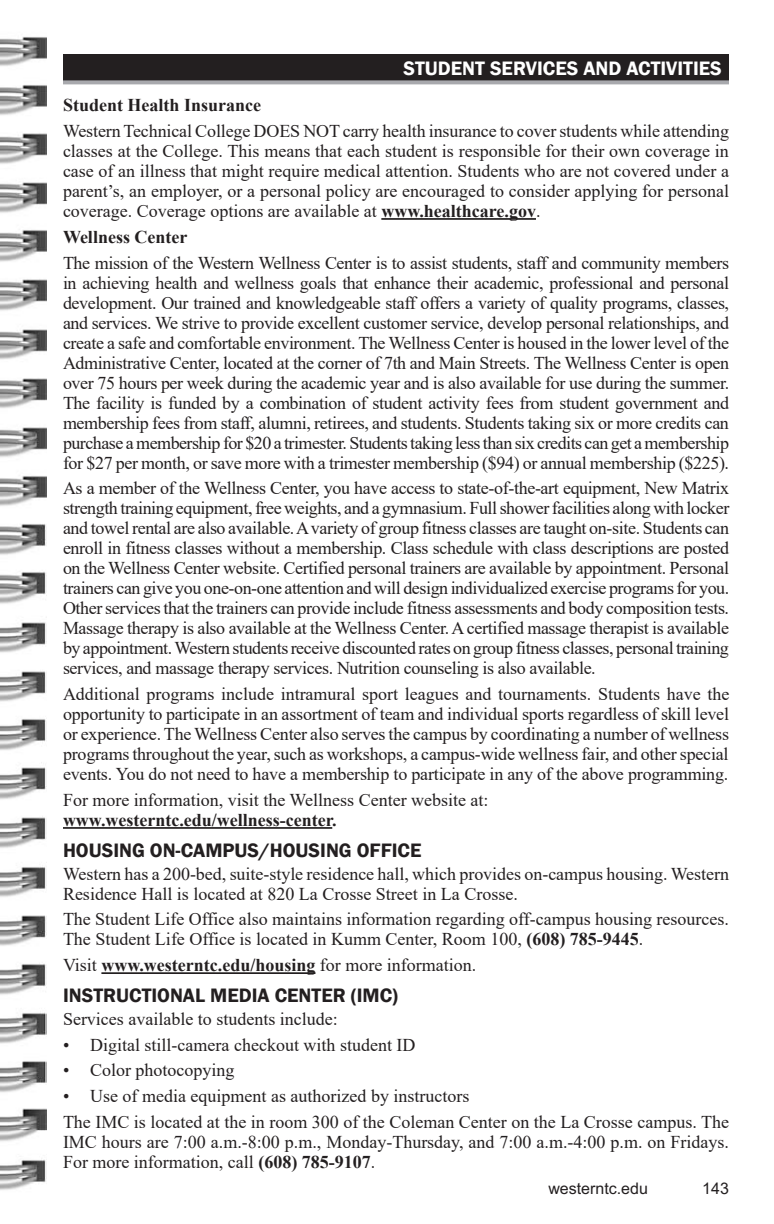
<style>
.page{position:relative;width:774px;height:1224px;background:#fff}
.page>*{position:absolute;margin:0;border:0;box-sizing:border-box;transform-origin:0 0}
.t1{font:600 20px "Franklin Gothic";color:#231f20}
.t2{font:600 20px "Franklin Gothic";color:#fff}
.t3{font:18px/20px "Times New Roman";color:#231f20;text-align:justify}
.t4{font:700 18px "Times New Roman";color:#231f20}
.t5{font:16px "Social Custom Footer";color:#231f20}
.t6{font:16px "Arial";color:#231f20}
.s1{font-weight:700}
.s2{font-weight:400}
</style>
<div class="page">
<div style="left:63px;top:54px;width:666px;height:28px;background:#231f20"></div>
<svg style="left:63px;top:80px;width:666px;height:4px;background:#9a9b9e"></svg>
<hr style="left:381px;top:218px;width:155px;height:2px;background:#231f20">
<hr style="left:63px;top:827px;width:269px;height:2px;background:#231f20">
<hr style="left:101px;top:972px;width:214px;height:2px;background:#231f20">
<img style="left:0;top:37px;width:46px;height:1153px">
<p class="t2" style="left:403px;top:56px;width:320px">STUDENT SERVICES AND ACTIVITIES</p>
<p class="t4" style="left:63px;top:92px;width:200px">Student Health Insurance</p>
<p class="t3" style="left:63px;top:120px;width:668px">Western Technical College DOES NOT carry health insurance to cover students while attending classes at the College. This means that each student is responsible for their own coverage in case of an illness that might require medical attention. Students who are not covered under a parent’s, an employer, or a personal policy are encouraged to consider applying for personal coverage. Coverage options are available at <span class="s1">www.healthcare.gov</span>.</p>
<p class="t4" style="left:63px;top:224px;width:126px">Wellness Center</p>
<p class="t3" style="left:63px;top:252px;width:668px">The mission of the Western Wellness Center is to assist students, staff and community members in achieving health and wellness goals that enhance their academic, professional and personal development. Our trained and knowledgeable staff offers a variety of quality programs, classes, and services. We strive to provide excellent customer service, develop personal relationships, and create a safe and comfortable environment. The Wellness Center is housed in the lower level of the Administrative Center, located at the corner of 7th and Main Streets. The Wellness Center is open over 75 hours per week during the academic year and is also available for use during the summer.<br>The facility is funded by a combination of student activity fees from student government and membership fees from staff, alumni, retirees, and students. Students taking six or more credits can purchase a membership for $20 a trimester. Students taking less than six credits can get a membership for $27 per month, or save more with a trimester membership ($94) or annual membership ($225).</p>
<p class="t3" style="left:63px;top:478px;width:668px">As a member of the Wellness Center, you have access to state-of-the-art equipment, New Matrix strength training equipment, free weights, and a gymnasium. Full shower facilities along with locker and towel rental are also available. A variety of group fitness classes are taught on-site. Students can enroll in fitness classes without a membership. Class schedule with class descriptions are posted on the Wellness Center website. Certified personal trainers are available by appointment. Personal trainers can give you one-on-one attention and will design individualized exercise programs for you.<br>Other services that the trainers can provide include fitness assessments and body composition tests.<br>Massage therapy is also available at the Wellness Center. A certified massage therapist is available by appointment. Western students receive discounted rates on group fitness classes, personal training services, and massage therapy services. Nutrition counseling is also available.</p>
<p class="t3" style="left:63px;top:684px;width:668px">Additional programs include intramural sport leagues and tournaments. Students have the opportunity to participate in an assortment of team and individual sports regardless of skill level or experience. The Wellness Center also serves the campus by coordinating a number of wellness programs throughout the year, such as workshops, a campus-wide wellness fair, and other special events. You do not need to have a membership to participate in any of the above programming.</p>
<p class="t3" style="left:63px;top:789px;width:427px">For more information, visit the Wellness Center website at:</p>
<p class="t4" style="left:63px;top:807px;width:275px">www.westerntc.edu/wellness-center.</p>
<p class="t1" style="left:63px;top:838px;width:360px">HOUSING ON-CAMPUS/HOUSING OFFICE</p>
<p class="t3" style="left:63px;top:863px;width:668px">Western has a 200-bed, suite-style residence hall, which provides on-campus housing. Western</p>
<p class="t3" style="left:63px;top:880px;width:668px;line-height:25.8px">Residence Hall is located at 820 La Crosse Street in La Crosse.<br>The Student Life Office also maintains information regarding off-campus housing resources.</p>
<p class="t3" style="left:63px;top:929px;width:582px">The Student Life Office is located in Kumm Center, Room 100, <span class="s1">(608) 785-9445</span>.</p>
<p class="t4" style="left:63px;top:952px;width:415px"><span class="s2">Visit</span> www.westerntc.edu/housing <span class="s2">for more information.</span></p>
<p class="t1" style="left:63px;top:983px;width:337px">INSTRUCTIONAL MEDIA CENTER (IMC)</p>
<p class="t3" style="left:63px;top:1008px;width:276px">Services available to students include:</p>
<p class="t3" style="left:63px;top:1034px;width:354px">• Digital still-camera checkout with student ID</p>
<p class="t3" style="left:63px;top:1060px;width:173px">• Color photocopying</p>
<p class="t3" style="left:63px;top:1083px;width:668px;line-height:25.8px">• Use of media equipment as authorized by instructors<br>The IMC is located at the in room 300 of the Coleman Center on the La Crosse campus. The</p>
<p class="t3" style="left:63px;top:1131px;width:668px">IMC hours are 7:00 a.m.-8:00 p.m., Monday-Thursday, and 7:00 a.m.-4:00 p.m. on Fridays.<br>For more information, call <span class="s1">(608) 785-9107</span>.</p>
<p class="t5" style="left:548px;top:1177px;width:101px">westerntc.edu</p>
<p class="t6" style="left:702px;top:1177px;width:28px">143</p>
</div>
